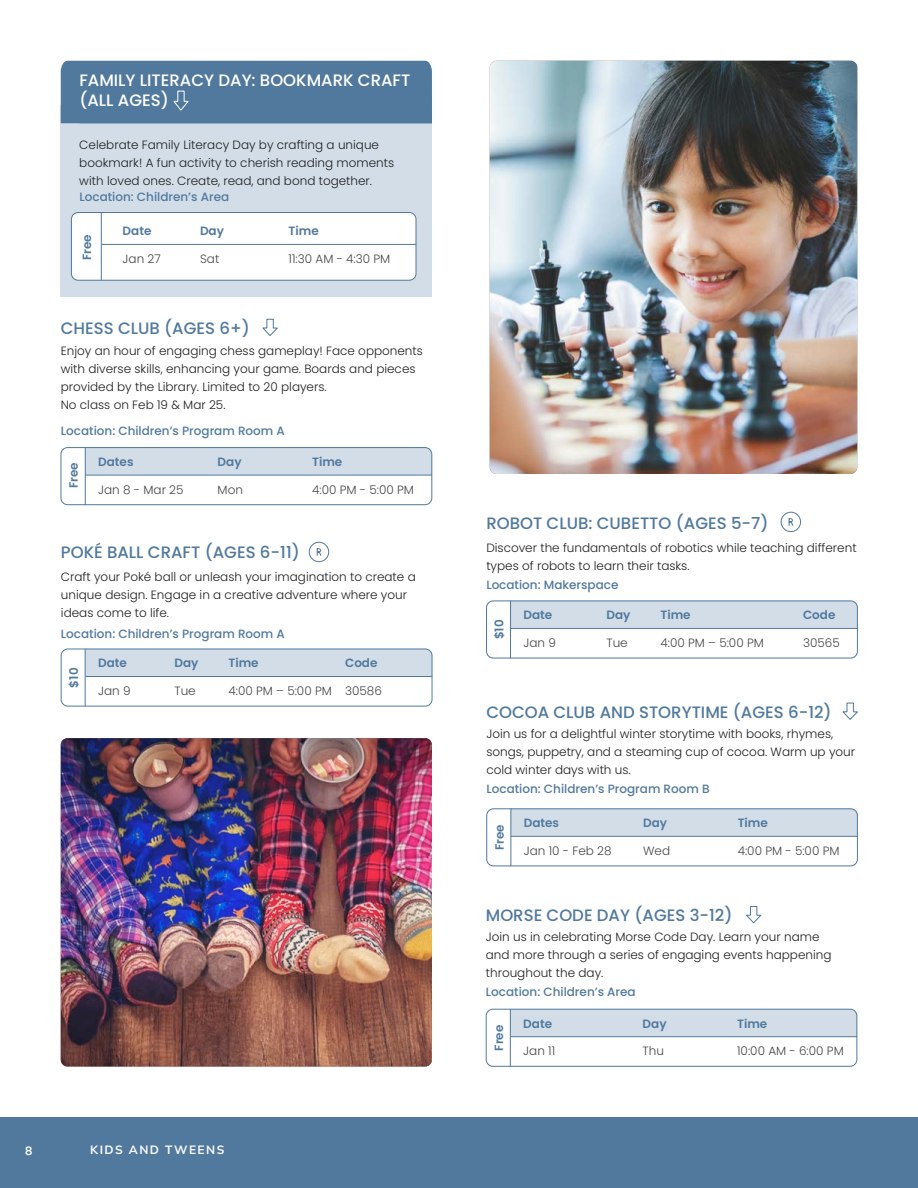
<style>
.page{position:relative;width:918px;height:1188px;background:#fff}
.page>*{position:absolute;margin:0;border:0;box-sizing:border-box;transform-origin:0 0}
.t1{font:500 16.5px "Poppins";color:#51799e}
.t2{font:500 16.5px/19.8px "Poppins";color:#fff}
.t3{font:300 12px/18px "Poppins";color:#202020}
.t4{font:500 12px "Poppins";color:#51799e}
.t5{font:300 12px "Poppins";color:#474747}
.t6{font:600 12px "Poppins";color:#51799e}
.t7{font:700 12px "Mulish";letter-spacing:.12em;color:#fafafc}
.t8{font:700 12px "Mulish";color:#fff}
</style>
<div class="page">
<div style="left:0;top:1117px;width:918px;height:71px;background:#51799e"></div>
<img style="left:61px;top:738px;width:371px;height:328px">
<svg style="left:746px;top:906px;width:16px;height:18px"></svg>
<div style="left:511px;top:1009px;width:346px;height:27px;background:#d2dde8"></div>
<hr style="left:510px;top:1009px;width:1px;height:57px;background:#51799e">
<hr style="left:510px;top:1036px;width:347px;height:1px;background:#51799e">
<div style="left:486px;top:1009px;width:371px;height:58px;border:1px solid #51799e;border-radius:7px"></div>
<div style="left:86px;top:649px;width:346px;height:27px;background:#d2dde8"></div>
<div style="left:61px;top:649px;width:371px;height:57px;border:1px solid #51799e;border-radius:7px"></div>
<hr style="left:85px;top:649px;width:1px;height:57px;background:#51799e">
<hr style="left:85px;top:676px;width:347px;height:1px;background:#51799e">
<svg style="left:309px;top:542px;width:20px;height:20px"></svg>
<svg style="left:842px;top:702px;width:16px;height:18px"></svg>
<div style="left:512px;top:809px;width:346px;height:27px;background:#d2dde8"></div>
<hr style="left:511px;top:809px;width:1px;height:57px;background:#51799e">
<hr style="left:511px;top:836px;width:347px;height:1px;background:#51799e">
<div style="left:487px;top:809px;width:371px;height:57px;border:1px solid #51799e;border-radius:7px"></div>
<div style="left:511px;top:601px;width:347px;height:27px;background:#d2dde8"></div>
<div style="left:486px;top:601px;width:372px;height:57px;border:1px solid #51799e;border-radius:7px"></div>
<hr style="left:510px;top:601px;width:1px;height:57px;background:#51799e">
<hr style="left:511px;top:628px;width:347px;height:1px;background:#51799e">
<svg style="left:780px;top:511px;width:21px;height:21px"></svg>
<svg style="left:262px;top:319px;width:16px;height:17px"></svg>
<div style="left:86px;top:448px;width:346px;height:27px;background:#d2dde8"></div>
<hr style="left:85px;top:447px;width:1px;height:58px;background:#51799e">
<hr style="left:85px;top:475px;width:347px;height:1px;background:#51799e">
<div style="left:61px;top:447px;width:371px;height:58px;border:1px solid #51799e;border-radius:7px"></div>
<div style="left:61px;top:106px;width:371px;height:191px;background:#d2dde8"></div>
<div style="left:61px;top:61px;width:371px;height:62px;background:#51799e"></div>
<div style="left:71px;top:213px;width:345px;height:67px;background:#fff;border-radius:7px"></div>
<div style="left:71px;top:212px;width:345px;height:68px;border:1px solid #51799e;border-radius:7px"></div>
<hr style="left:101px;top:244px;width:315px;height:1px;background:#51799e">
<hr style="left:101px;top:213px;width:1px;height:67px;background:#51799e">
<img style="left:490px;top:61px;width:367px;height:413px">
<h1 class="t2" style="left:79px;top:70px;width:333px">FAMILY LITERACY DAY: BOOKMARK CRAFT (ALL AGES)</h1>
<p class="t3" style="left:79px;top:136px;width:316px">Celebrate Family Literacy Day by crafting a unique bookmark! A fun activity to cherish reading moments with loved ones. Create, read, and bond together.</p>
<p class="t4" style="left:80px;top:190px;width:151px">Location: Children’s Area</p>
<p class="t6" style="left:123px;top:224px;width:30px">Date</p>
<p class="t6" style="left:200px;top:224px;width:25px">Day</p>
<p class="t6" style="left:289px;top:224px;width:32px">Time</p>
<p class="t6" style="left:80px;top:260px;width:28px;rotate:-90deg">Free</p>
<p class="t5" style="left:123px;top:252px;width:40px">Jan 27</p>
<p class="t5" style="left:200px;top:252px;width:21px">Sat</p>
<p class="t5" style="left:289px;top:252px;width:103px">11:30 AM - 4:30 PM</p>
<h1 class="t1" style="left:61px;top:318px;width:191px">CHESS CLUB (AGES 6+)</h1>
<p class="t3" style="left:61px;top:342px;width:364px">Enjoy an hour of engaging chess gameplay! Face opponents with diverse skills, enhancing your game. Boards and pieces provided by the Library. Limited to 20 players.<br>No class on Feb 19 &amp; Mar 25.</p>
<p class="t4" style="left:61px;top:424px;width:225px">Location: Children’s Program Room A</p>
<p class="t6" style="left:67px;top:488px;width:28px;rotate:-90deg">Free</p>
<p class="t6" style="left:98px;top:455px;width:37px">Dates</p>
<p class="t6" style="left:218px;top:455px;width:25px">Day</p>
<p class="t6" style="left:312px;top:455px;width:32px">Time</p>
<p class="t5" style="left:98px;top:483px;width:87px">Jan 8 - Mar 25</p>
<p class="t5" style="left:218px;top:483px;width:27px">Mon</p>
<p class="t5" style="left:312px;top:483px;width:103px">4:00 PM - 5:00 PM</p>
<h1 class="t1" style="left:61px;top:542px;width:240px">POKÉ BALL CRAFT (AGES 6-11)</h1>
<p class="t3" style="left:61px;top:568px;width:356px">Craft your Poké ball or unleash your imagination to create a unique design. Engage in a creative adventure where your ideas come to life.</p>
<p class="t4" style="left:61px;top:627px;width:225px">Location: Children’s Program Room A</p>
<p class="t6" style="left:67px;top:688px;width:21px;rotate:-90deg">$10</p>
<p class="t6" style="left:98px;top:656px;width:30px">Date</p>
<p class="t6" style="left:174px;top:656px;width:25px">Day</p>
<p class="t6" style="left:228px;top:656px;width:32px">Time</p>
<p class="t6" style="left:345px;top:656px;width:34px">Code</p>
<p class="t5" style="left:98px;top:684px;width:34px">Jan 9</p>
<p class="t5" style="left:174px;top:684px;width:23px">Tue</p>
<p class="t5" style="left:228px;top:684px;width:155px">4:00 PM – 5:00 PM 30586</p>
<p class="t8" style="left:25px;top:1142px;width:9px">8</p>
<p class="t7" style="left:90px;top:1142px;width:136px">KIDS AND TWEENS</p>
<h1 class="t1" style="left:486px;top:514px;width:284px">ROBOT CLUB: CUBETTO (AGES 5-7)</h1>
<p class="t3" style="left:486px;top:539px;width:372px">Discover the fundamentals of robotics while teaching different types of robots to learn their tasks.</p>
<p class="t4" style="left:486px;top:578px;width:134px">Location: Makerspace</p>
<p class="t6" style="left:492px;top:639px;width:21px;rotate:-90deg">$10</p>
<p class="t6" style="left:523px;top:608px;width:30px">Date</p>
<p class="t6" style="left:606px;top:608px;width:25px">Day</p>
<p class="t6" style="left:660px;top:608px;width:32px">Time</p>
<p class="t6" style="left:803px;top:608px;width:34px">Code</p>
<p class="t5" style="left:523px;top:636px;width:34px">Jan 9</p>
<p class="t5" style="left:606px;top:636px;width:23px">Tue</p>
<p class="t5" style="left:660px;top:636px;width:105px">4:00 PM – 5:00 PM</p>
<p class="t5" style="left:803px;top:636px;width:38px">30565</p>
<h1 class="t1" style="left:486px;top:702px;width:347px">COCOA CLUB AND STORYTIME (AGES 6-12)</h1>
<p class="t3" style="left:486px;top:725px;width:370px">Join us for a delightful winter storytime with books, rhymes, songs, puppetry, and a steaming cup of cocoa. Warm up your cold winter days with us.</p>
<p class="t4" style="left:487px;top:782px;width:225px">Location: Children’s Program Room B</p>
<p class="t6" style="left:493px;top:850px;width:28px;rotate:-90deg">Free</p>
<p class="t6" style="left:524px;top:816px;width:37px">Dates</p>
<p class="t6" style="left:643px;top:816px;width:25px">Day</p>
<p class="t6" style="left:738px;top:816px;width:32px">Time</p>
<p class="t5" style="left:524px;top:844px;width:89px">Jan 10 - Feb 28</p>
<p class="t5" style="left:643px;top:844px;width:29px">Wed</p>
<p class="t5" style="left:738px;top:844px;width:103px">4:00 PM - 5:00 PM</p>
<h1 class="t1" style="left:486px;top:906px;width:248px">MORSE CODE DAY (AGES 3-12)</h1>
<p class="t3" style="left:486px;top:928px;width:347px">Join us in celebrating Morse Code Day. Learn your name and more through a series of engaging events happening throughout the day.</p>
<p class="t4" style="left:486px;top:985px;width:151px">Location: Children’s Area</p>
<p class="t6" style="left:492px;top:1051px;width:28px;rotate:-90deg">Free</p>
<p class="t6" style="left:523px;top:1016px;width:30px">Date</p>
<p class="t6" style="left:643px;top:1016px;width:25px">Day</p>
<p class="t6" style="left:737px;top:1016px;width:32px">Time</p>
<p class="t5" style="left:523px;top:1044px;width:33px">Jan 11</p>
<p class="t5" style="left:643px;top:1044px;width:23px">Thu</p>
<p class="t5" style="left:737px;top:1044px;width:108px">10:00 AM - 6:00 PM</p>
</div>
